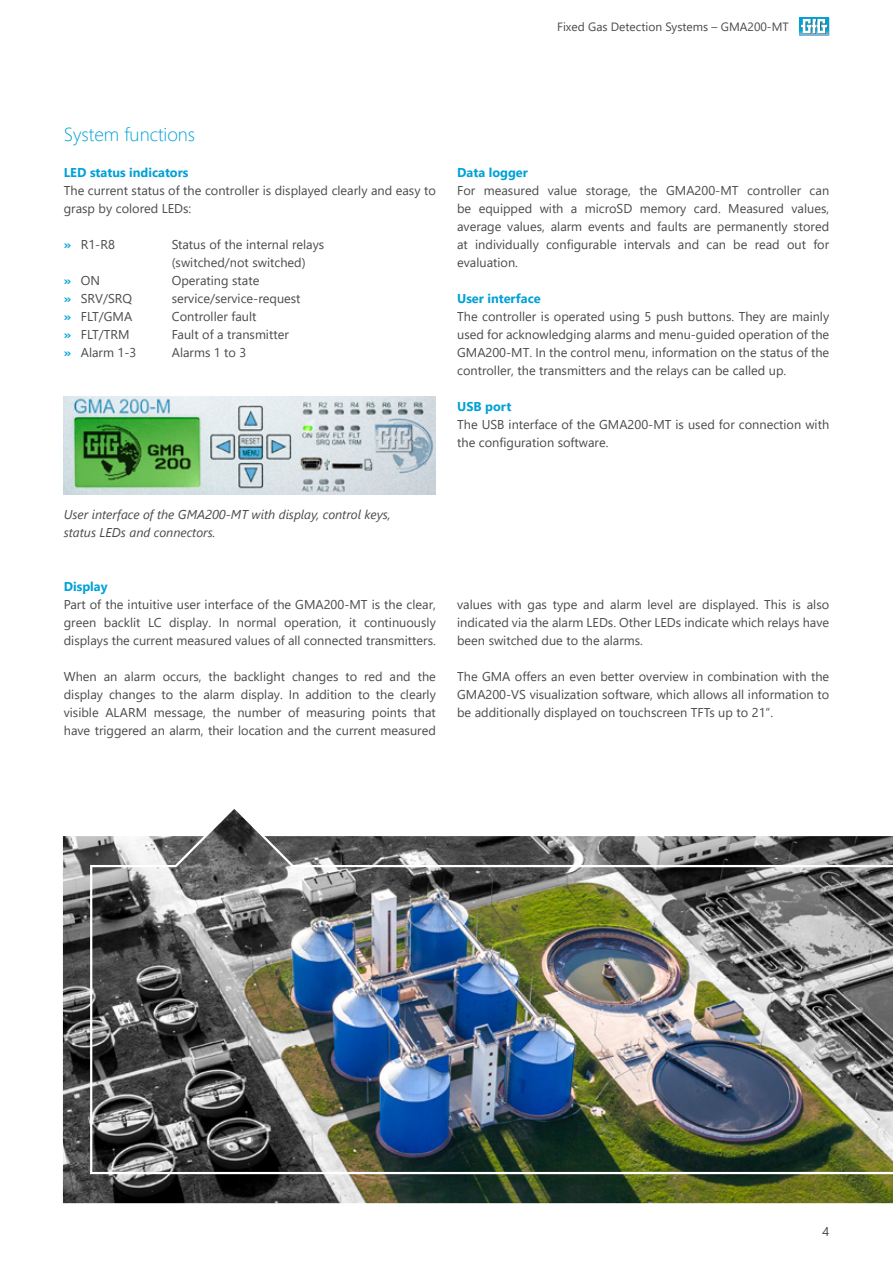
<style>
.page{position:relative;width:893px;height:1263px;background:#fff}
.page>*{position:absolute;margin:0;border:0;box-sizing:border-box;transform-origin:0 0}
.t1{font:300 18.75px "Segoe UI";color:#00a1d6}
.t2{font:12.75px/18px "Segoe UI";color:#4a4a49;text-align:justify}
.t3{font:italic 12.75px/18px "Segoe UI";color:#4a4a49}
.t4{font:700 12.75px "Segoe UI";color:#00a1d6}
.t5{font:12px "Segoe UI";color:#4a4a49}
.s1{font-weight:700;color:#00a1d6}
</style>
<div class="page">
<img style="left:63px;top:836px;width:830px;height:367px">
<img style="left:89px;top:809px;width:804px;height:366px">
<img style="left:64px;top:396px;width:372px;height:99px">
<svg style="left:799px;top:17px;width:30px;height:19px"></svg>
<p class="t5" style="left:557px;top:15px;width:233px">Fixed Gas Detection Systems – GMA200-MT</p>
<h1 class="t1" style="left:64px;top:117px;width:133px">System functions</h1>
<p class="t4" style="left:64px;top:160px;width:126px">LED status indicators</p>
<p class="t2" style="left:64px;top:180px;width:374px">The current status of the controller is displayed clearly and easy to grasp by colored LEDs:</p>
<p class="t2" style="left:64px;top:234px;width:53px"><span class="s1">»</span> R1-R8</p>
<p class="t2" style="left:172px;top:234px;width:154px">Status of the internal relays (switched/not switched)</p>
<p class="t2" style="left:64px;top:270px;width:38px"><span class="s1">»</span> ON</p>
<p class="t2" style="left:172px;top:270px;width:89px">Operating state</p>
<p class="t2" style="left:64px;top:288px;width:70px"><span class="s1">»</span> SRV/SRQ</p>
<p class="t2" style="left:172px;top:288px;width:130px">service/service-request</p>
<p class="t2" style="left:64px;top:306px;width:70px"><span class="s1">»</span> FLT/GMA</p>
<p class="t2" style="left:172px;top:306px;width:86px">Controller fault</p>
<p class="t2" style="left:64px;top:324px;width:67px"><span class="s1">»</span> FLT/TRM</p>
<p class="t2" style="left:172px;top:324px;width:119px">Fault of a transmitter</p>
<p class="t2" style="left:64px;top:342px;width:74px"><span class="s1">»</span> Alarm 1-3</p>
<p class="t2" style="left:172px;top:342px;width:76px">Alarms 1 to 3</p>
<p class="t4" style="left:457px;top:161px;width:72px">Data logger</p>
<p class="t2" style="left:457px;top:180px;width:374px">For measured value storage, the GMA200-MT controller can be equipped with a microSD memory card. Measured values, average values, alarm events and faults are permanently stored at individually configurable intervals and can be read out for evaluation.</p>
<p class="t4" style="left:457px;top:287px;width:85px">User interface</p>
<p class="t2" style="left:457px;top:306px;width:374px">The controller is operated using 5 push buttons. They are mainly used for acknowledging alarms and menu-guided operation of the GMA200-MT. In the control menu, information on the status of the controller, the transmitters and the relays can be called up.</p>
<p class="t4" style="left:457px;top:395px;width:56px">USB port</p>
<p class="t2" style="left:457px;top:414px;width:374px">The USB interface of the GMA200-MT is used for connection with the configuration software.</p>
<p class="t3" style="left:64px;top:503px;width:328px">User interface of the GMA200-MT with display, control keys, status LEDs and connectors.</p>
<p class="t4" style="left:64px;top:574px;width:45px">Display</p>
<p class="t2" style="left:64px;top:594px;width:374px">Part of the intuitive user interface of the GMA200-MT is the clear, green backlit LC display. In normal operation, it continuously displays the current measured values of all connected transmitters.</p>
<p class="t2" style="left:64px;top:666px;width:374px">When an alarm occurs, the backlight changes to red and the display changes to the alarm display. In addition to the clearly visible ALARM message, the number of measuring points that have triggered an alarm, their location and the current measured</p>
<p class="t2" style="left:457px;top:594px;width:374px">values with gas type and alarm level are displayed. This is also indicated via the alarm LEDs. Other LEDs indicate which relays have been switched due to the alarms.</p>
<p class="t2" style="left:457px;top:666px;width:374px">The GMA offers an even better overview in combination with the GMA200-VS visualization software, which allows all information to be additionally displayed on touchscreen TFTs up to 21“.</p>
<p class="t2" style="left:822px;top:1221px;width:8px">4</p>
</div>
